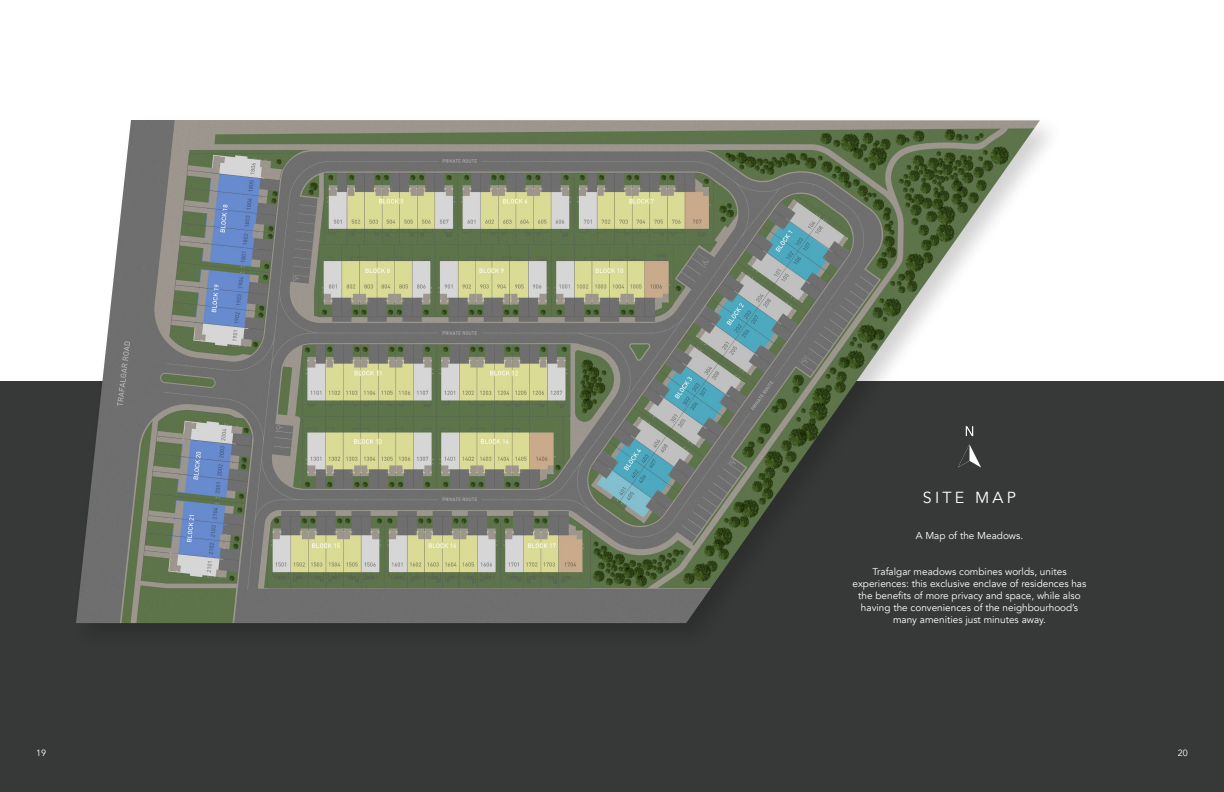
<style>
.page{position:relative;width:1224px;height:792px;background:#fff}
.page>*{position:absolute;margin:0;border:0;box-sizing:border-box;transform-origin:0 0}
.t1{font:16px "Avenir";letter-spacing:.2em;color:#fff}
.t2{font:10px/12px "Avenir";color:#fff;text-align:center}
.t3{font:9px "Avenir";color:#fff}
</style>
<div class="page">
<div style="left:0;top:382px;width:1224px;height:410px;background:#373938"></div>
<div style="left:71px;top:114px;width:994px;height:536px;background:#000;opacity:.18"></div>
<img style="left:76px;top:120px;width:964px;height:503px">
<svg style="left:966px;top:426px;width:7px;height:10px"></svg>
<svg style="left:958px;top:444px;width:23px;height:24px"></svg>
<h1 class="t1" style="left:923px;top:488px;width:95px">SITE MAP</h1>
<p class="t2" style="left:916px;top:530px;width:109px">A Map of the Meadows.</p>
<p class="t2" style="left:853px;top:566px;width:235px">Trafalgar meadows combines worlds, unites experiences: this exclusive enclave of residences has the benefits of more privacy and space, while also having the conveniences of the neighbourhood’s many amenities just minutes away.</p>
<p class="t3" style="left:36px;top:748px;width:12px">19</p>
<p class="t3" style="left:1178px;top:748px;width:12px">20</p>
</div>
